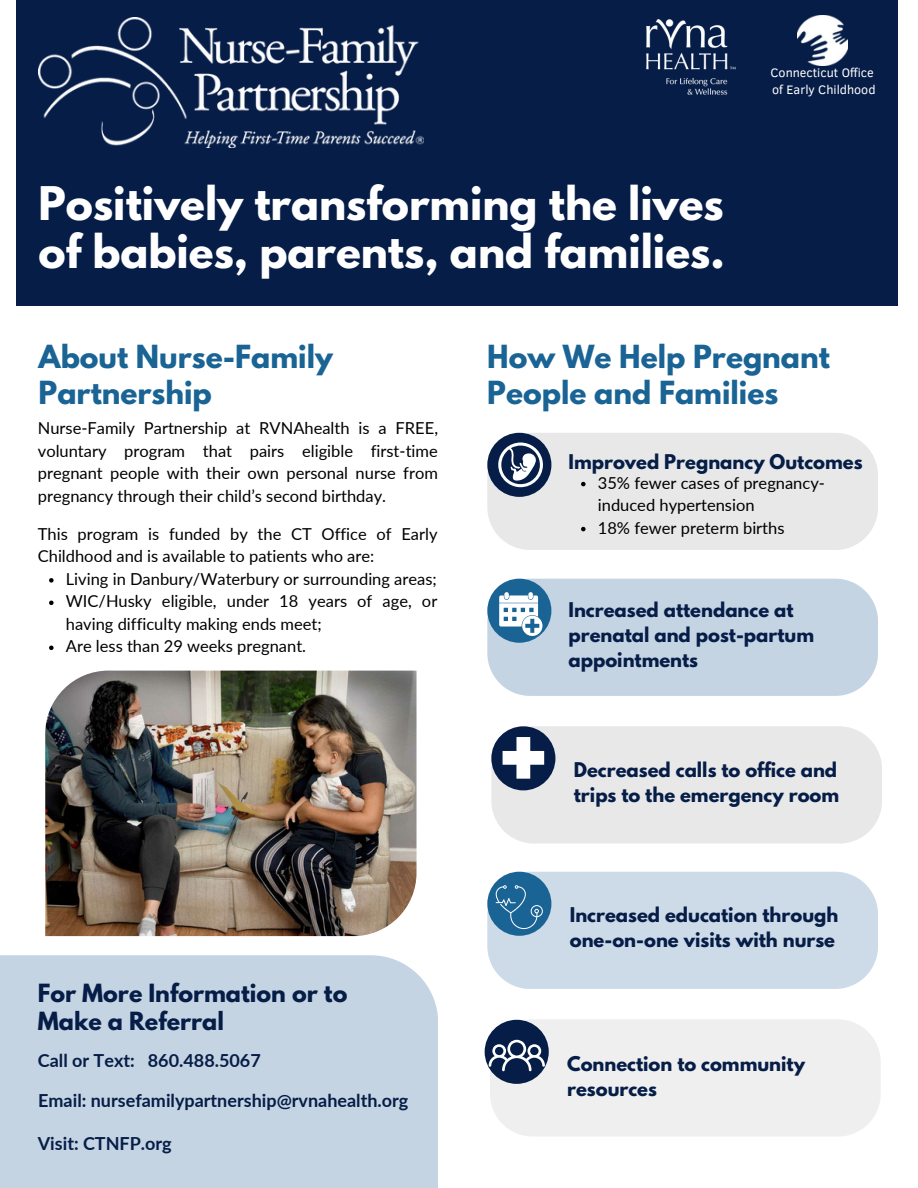
<style>
.page{position:relative;width:918px;height:1188px;background:#fff}
.page>*{position:absolute;margin:0;border:0;box-sizing:border-box;transform-origin:0 0}
.t1{font:700 41.1px/48.3px "League Spartan";color:#fff}
.t2{font:700 28.2px/36px "League Spartan";color:#1a6495}
.t3{font:700 22.2px "League Spartan";color:#061d47}
.t4{font:700 18px/24.8px "League Spartan";color:#061d47}
.t5{font:700 18px "Lato";color:#061d47}
.t6{font:16.5px/22.5px "Lato";color:#000}
.t7{font:12.6px "Clear Sans";color:#fff}
</style>
<div class="page">
<div style="left:16px;top:0;width:881px;height:306px;background:#061d47"></div>
<img style="left:45px;top:671px;width:372px;height:265px">
<div style="left:0;top:955px;width:438px;height:233px;background:#c5d4e3"></div>
<img style="left:39px;top:18px;width:384px;height:129px">
<img style="left:646px;top:19px;width:90px;height:76px">
<img style="left:797px;top:15px;width:50px;height:50px">
<div style="left:487px;top:433px;width:391px;height:117px;background:#e8e8e8"></div>
<div style="left:487px;top:433px;width:64px;height:64px;background:#061d47;border-radius:50%"></div>
<div style="left:487px;top:579px;width:391px;height:117px;background:#c5d4e3"></div>
<div style="left:487px;top:579px;width:64px;height:64px;background:#1a6495;border-radius:50%"></div>
<div style="left:490px;top:1019px;width:391px;height:117px;background:#efefef"></div>
<div style="left:485px;top:1020px;width:64px;height:64px;background:#061d47;border-radius:50%"></div>
<svg style="left:489px;top:1040px;width:56px;height:31px"></svg>
<svg style="left:499px;top:592px;width:43px;height:44px"></svg>
<svg style="left:498px;top:442px;width:45px;height:45px"></svg>
<svg style="left:49px;top:578px;width:5px;height:5px"></svg>
<svg style="left:49px;top:601px;width:5px;height:4px"></svg>
<svg style="left:49px;top:646px;width:5px;height:4px"></svg>
<svg style="left:581px;top:482px;width:5px;height:4px"></svg>
<svg style="left:581px;top:527px;width:5px;height:4px"></svg>
<div style="left:487px;top:872px;width:391px;height:117px;background:#cddae7"></div>
<div style="left:487px;top:872px;width:64px;height:64px;background:#1a6495;border-radius:50%"></div>
<svg style="left:496px;top:885px;width:47px;height:44px"></svg>
<div style="left:491px;top:726px;width:391px;height:118px;background:#e8e8e8"></div>
<div style="left:491px;top:726px;width:64px;height:64px;background:#061d47;border-radius:50%"></div>
<svg style="left:503px;top:737px;width:41px;height:42px"></svg>
<p class="t1" style="left:39px;top:184px;width:688px">Positively transforming the lives of babies, parents, and families.</p>
<p class="t7" style="left:770px;top:63px;width:105px">Connecticut Office</p>
<p class="t7" style="left:772px;top:80px;width:105px">of Early Childhood</p>
<p class="t2" style="left:39px;top:342px;width:296px">About Nurse-Family<br>Partnership</p>
<p class="t6" style="left:38px;top:416px;width:402px;text-align:justify">Nurse-Family Partnership at RVNAhealth is a FREE, voluntary program that pairs eligible first-time pregnant people with their own personal nurse from pregnancy through their child’s second birthday.</p>
<p class="t6" style="left:38px;top:522px;width:401px">This program is funded by the CT Office of Early<br>Childhood and is available to patients who are:</p>
<p class="t6" style="left:66px;top:567px;width:372px">Living in Danbury/Waterbury or surrounding areas;</p>
<p class="t6" style="left:66px;top:590px;width:373px">WIC/Husky eligible, under 18 years of age, or having difficulty making ends meet;</p>
<p class="t6" style="left:66px;top:635px;width:242px">Are less than 29 weeks pregnant.</p>
<p class="t3" style="left:38px;top:982px;width:311px">For More Information or to</p>
<p class="t3" style="left:38px;top:1010px;width:188px">Make a Referral</p>
<p class="t5" style="left:38px;top:1049px;width:224px">Call or Text: 860.488.5067</p>
<p class="t5" style="left:38px;top:1090px;width:372px">Email: nursefamilypartnership@rvnahealth.org</p>
<p class="t5" style="left:38px;top:1132px;width:135px">Visit: CTNFP.org</p>
<p class="t2" style="left:487px;top:342px;width:344px">How We Help Pregnant<br>People and Families</p>
<p class="t4" style="left:568px;top:452px;width:296px">Improved Pregnancy Outcomes</p>
<p class="t6" style="left:598px;top:471px;width:229px">35% fewer cases of pregnancy&shy;induced hypertension</p>
<p class="t6" style="left:598px;top:516px;width:188px">18% fewer preterm births</p>
<p class="t4" style="left:568px;top:600px;width:247px">Increased attendance at prenatal and post-partum appointments</p>
<p class="t4" style="left:574px;top:760px;width:267px">Decreased calls to office and trips to the emergency room</p>
<p class="t4" style="left:570px;top:905px;width:270px">Increased education through one-on-one visits with nurse</p>
<p class="t4" style="left:567px;top:1054px;width:239px">Connection to community resources</p>
</div>
